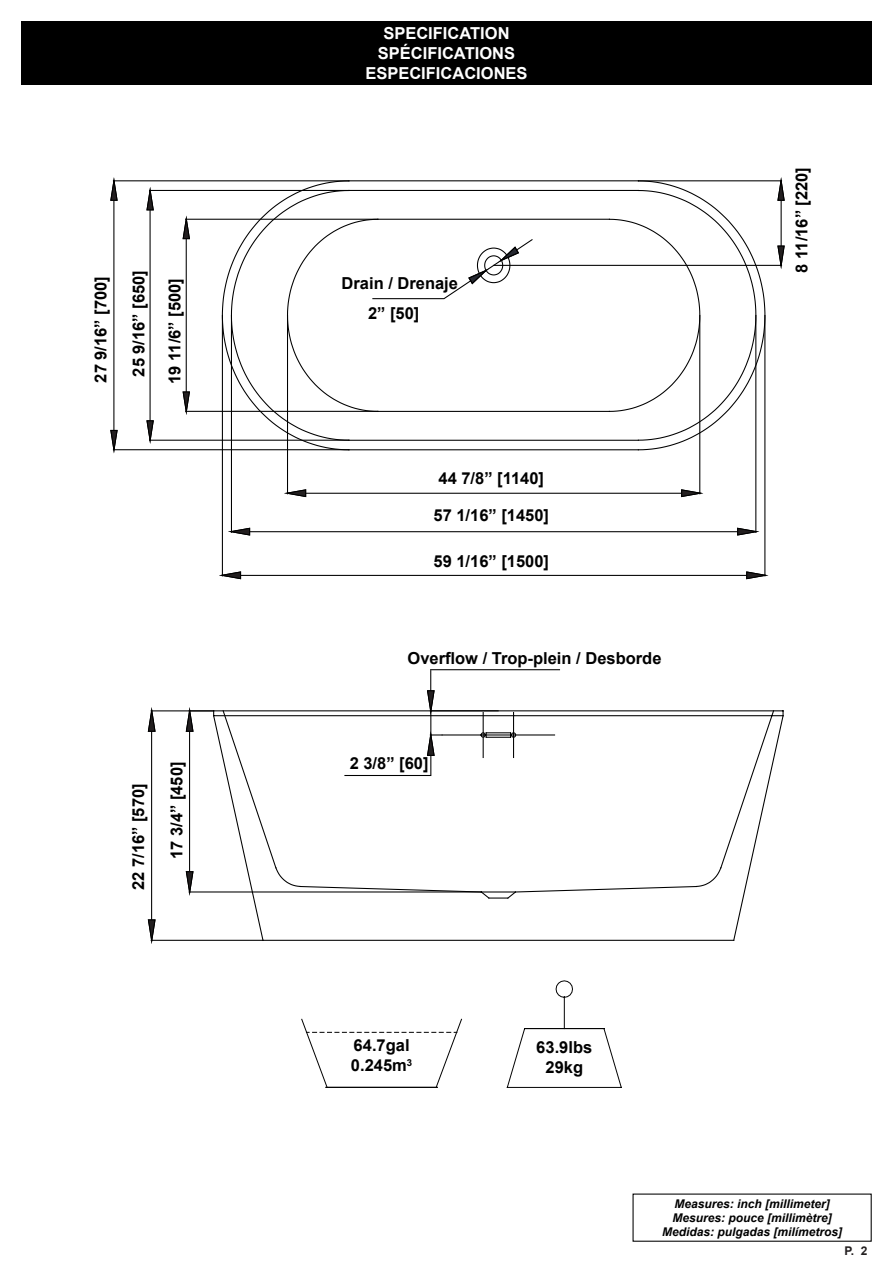
<style>
.page{position:relative;width:893px;height:1263px;background:#fff}
.page>*{position:absolute;margin:0;border:0;box-sizing:border-box;transform-origin:0 0}
.t1{font:700 16.5px "Arial";color:#000}
.t2{font:700 16.5px "Arial";color:#fff}
.t3{font:italic 700 12px "Arial";color:#000}
.t4{font:700 12px "Arial";color:#231f20}
</style>
<div class="page">
<div style="left:21px;top:21px;width:851px;height:64px;background:#000"></div>
<svg style="left:507px;top:980px;width:115px;height:108px"></svg>
<svg style="left:301px;top:1018px;width:161px;height:70px"></svg>
<hr style="left:431px;top:669px;width:128px;height:1px;background:#000">
<hr style="left:186px;top:219px;width:192px;height:1px;background:#000">
<hr style="left:186px;top:411px;width:192px;height:1px;background:#000">
<hr style="left:186px;top:238px;width:1px;height:154px;background:#000">
<svg style="left:182px;top:215px;width:9px;height:25px"></svg>
<svg style="left:182px;top:391px;width:9px;height:24px"></svg>
<hr style="left:222px;top:315px;width:1px;height:261px;background:#000">
<hr style="left:764px;top:315px;width:1px;height:261px;background:#000">
<hr style="left:240px;top:575px;width:507px;height:1px;background:#000">
<svg style="left:219px;top:571px;width:23px;height:9px"></svg>
<svg style="left:745px;top:571px;width:24px;height:9px"></svg>
<hr style="left:231px;top:315px;width:1px;height:217px;background:#000">
<hr style="left:755px;top:315px;width:1px;height:217px;background:#000">
<hr style="left:249px;top:531px;width:489px;height:1px;background:#000">
<svg style="left:228px;top:527px;width:23px;height:9px"></svg>
<svg style="left:736px;top:527px;width:24px;height:9px"></svg>
<hr style="left:113px;top:180px;width:236px;height:1px;background:#000">
<hr style="left:113px;top:449px;width:236px;height:1px;background:#000">
<hr style="left:113px;top:200px;width:1px;height:231px;background:#000">
<svg style="left:110px;top:177px;width:8px;height:24px"></svg>
<svg style="left:110px;top:429px;width:8px;height:25px"></svg>
<hr style="left:638px;top:180px;width:143px;height:1px;background:#000">
<hr style="left:494px;top:265px;width:287px;height:1px;background:#000">
<hr style="left:781px;top:200px;width:1px;height:46px;background:#000">
<svg style="left:777px;top:177px;width:8px;height:24px"></svg>
<svg style="left:777px;top:245px;width:8px;height:24px"></svg>
<hr style="left:287px;top:315px;width:1px;height:179px;background:#000">
<hr style="left:699px;top:315px;width:1px;height:179px;background:#000">
<hr style="left:306px;top:493px;width:376px;height:1px;background:#000">
<svg style="left:284px;top:489px;width:23px;height:9px"></svg>
<svg style="left:680px;top:489px;width:23px;height:9px"></svg>
<hr style="left:150px;top:190px;width:199px;height:1px;background:#000">
<hr style="left:150px;top:440px;width:199px;height:1px;background:#000">
<hr style="left:150px;top:210px;width:1px;height:211px;background:#000">
<svg style="left:146px;top:187px;width:8px;height:24px"></svg>
<svg style="left:221px;top:180px;width:544px;height:270px"></svg>
<svg style="left:146px;top:420px;width:8px;height:24px"></svg>
<hr style="left:151px;top:710px;width:63px;height:1px;background:#000">
<hr style="left:151px;top:940px;width:112px;height:1px;background:#000">
<hr style="left:151px;top:731px;width:1px;height:189px;background:#000">
<svg style="left:147px;top:707px;width:9px;height:25px"></svg>
<svg style="left:147px;top:919px;width:9px;height:25px"></svg>
<svg style="left:185px;top:707px;width:27px;height:233px"></svg>
<svg style="left:722px;top:710px;width:62px;height:190px"></svg>
<svg style="left:427px;top:671px;width:8px;height:38px"></svg>
<svg style="left:212px;top:709px;width:510px;height:232px"></svg>
<p class="t2" style="left:383px;top:22px;width:128px">SPECIFICATION</p>
<p class="t2" style="left:378px;top:42px;width:139px">SPÉCIFICATIONS</p>
<p class="t2" style="left:365px;top:62px;width:164px">ESPECIFICACIONES</p>
<p class="t1" style="left:89px;top:383px;width:108px;rotate:-90deg">27 9/16” [700]</p>
<p class="t1" style="left:127px;top:377px;width:108px;rotate:-90deg">25 9/16” [650]</p>
<p class="t1" style="left:163px;top:384px;width:107px;rotate:-90deg">19 11/6” [500]</p>
<p class="t1" style="left:342px;top:272px;width:118px">Drain / Drenaje</p>
<p class="t1" style="left:368px;top:302px;width:53px">2” [50]</p>
<p class="t1" style="left:439px;top:467px;width:107px">44 7/8” [1140]</p>
<p class="t1" style="left:433px;top:504px;width:117px">57 1/16” [1450]</p>
<p class="t1" style="left:433px;top:549px;width:117px">59 1/16” [1500]</p>
<p class="t1" style="left:408px;top:646px;width:255px">Overflow / Trop-plein / Desborde</p>
<p class="t1" style="left:127px;top:890px;width:108px;rotate:-90deg">22 7/16” [570]</p>
<p class="t1" style="left:165px;top:859px;width:99px;rotate:-90deg">17 3/4” [450]</p>
<p class="t1" style="left:350px;top:751px;width:80px">2 3/8” [60]</p>
<p class="t1" style="left:790px;top:273px;width:107px;rotate:-90deg">8 11/16” [220]</p>
<p class="t1" style="left:354px;top:1034px;width:57px">64.7gal</p>
<p class="t1" style="left:351px;top:1053px;width:63px">0.245m<sup>3</sup></p>
<p class="t1" style="left:536px;top:1036px;width:57px">63.9lbs</p>
<p class="t1" style="left:545px;top:1056px;width:39px">29kg</p>
<p class="t3" style="left:674px;top:1195px;width:157px">Measures: inch [millimeter]</p>
<p class="t3" style="left:672px;top:1210px;width:161px">Mesures: pouce [millimètre]</p>
<p class="t3" style="left:662px;top:1224px;width:182px">Medidas: pulgadas [milímetros]</p>
<p class="t4" style="left:844px;top:1242px;width:25px">P. 2</p>
</div>
